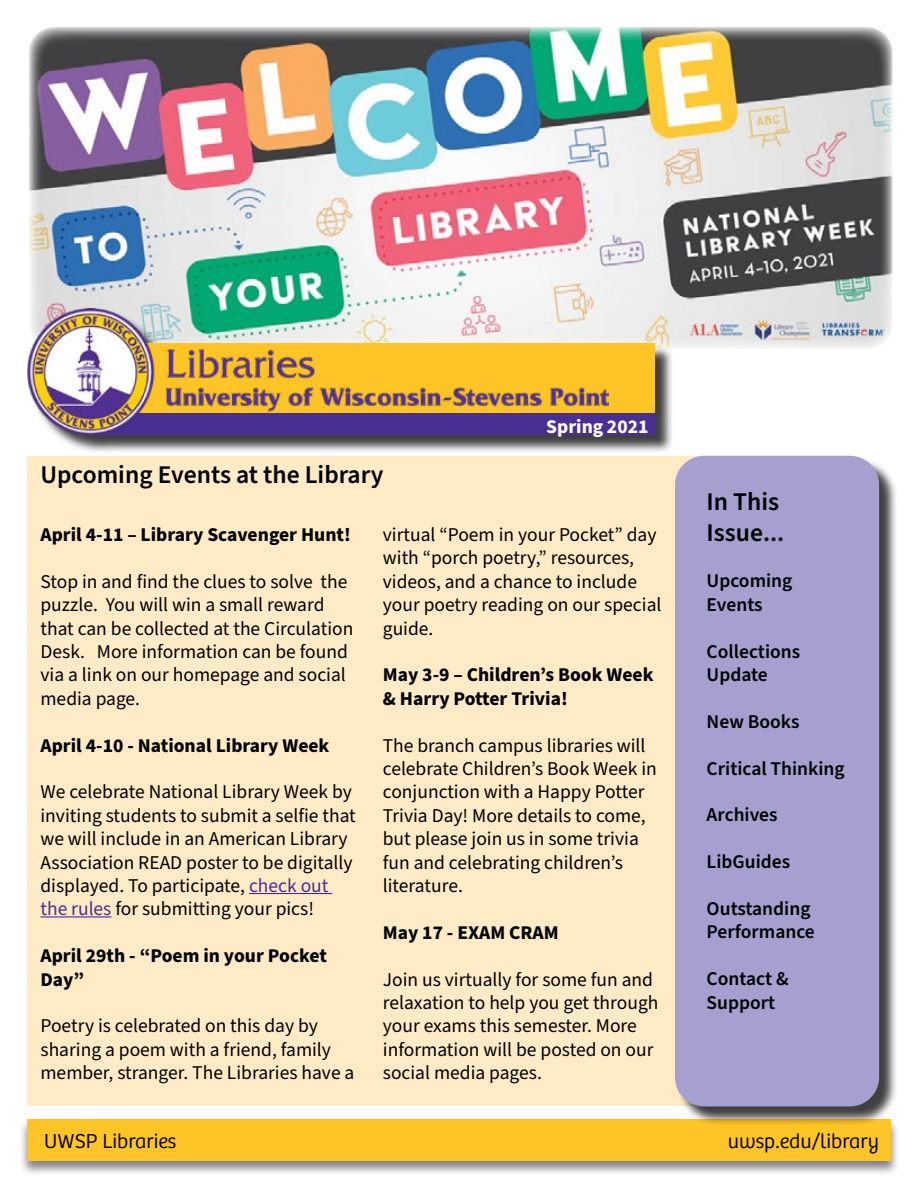
<style>
.page{position:relative;width:918px;height:1188px;background:#fff}
.page>*{position:absolute;margin:0;border:0;box-sizing:border-box;transform-origin:0 0}
.t1{font:600 25.5px/30.6px "Source Sans Pro";color:#000}
.t2{font:300 21px "Bree";color:#000}
.t3{font:19.5px/23.4px "Source Sans Pro";color:#000}
.t4{font:700 19.5px/23.4px "Source Sans Pro";color:#000}
.t5{font:600 19.5px/23.4px "Source Sans Pro";color:#000}
.t6{font:700 19.5px "Source Sans Pro";color:#fff}
.s1{color:#492f92}
</style>
<div class="page">
<div style="left:19px;top:1118px;width:881px;height:59px;background:#000;opacity:.5"></div>
<div style="left:27px;top:1120px;width:864px;height:41px;background:#ffc425"></div>
<div style="left:27px;top:457px;width:685px;height:649px;background:#ffecc6"></div>
<img style="left:29px;top:27px;width:864px;height:321px">
<div style="left:30px;top:311px;width:643px;height:143px;background:#000;opacity:.75"></div>
<div style="left:84px;top:412px;width:570px;height:23px;background:#492f92"></div>
<div style="left:42px;top:343px;width:612px;height:69px;background:#ffc425"></div>
<img style="left:27px;top:308px;width:581px;height:127px">
<hr style="left:249px;top:893px;width:83px;height:1px;background:#492f92">
<hr style="left:40px;top:916px;width:71px;height:1px;background:#492f92">
<div style="left:677px;top:458px;width:221px;height:668px;background:#000;opacity:.75"></div>
<div style="left:675px;top:456px;width:204px;height:650px;background:#a5a0cf;border-radius:29px"></div>
<p class="t6" style="left:546px;top:414px;width:104px">Spring 2021</p>
<h1 class="t1" style="left:40px;top:460px;width:344px">Upcoming Events at the Library</h1>
<p class="t4" style="left:40px;top:523px;width:312px">April 4-11 – Library Scavenger Hunt!</p>
<p class="t3" style="left:40px;top:570px;width:314px">Stop in and find the clues to solve the puzzle. You will win a small reward that can be collected at the Circulation<br>Desk. More information can be found via a link on our homepage and social media page.</p>
<p class="t4" style="left:40px;top:734px;width:290px">April 4-10 - National Library Week</p>
<p class="t3" style="left:40px;top:781px;width:317px">We celebrate National Library Week by inviting students to submit a selfie that we will include in an American Library Association READ poster to be digitally displayed. To participate, <span class="s1">check out the rules</span> for submitting your pics!</p>
<p class="t4" style="left:40px;top:945px;width:288px">April 29th - “Poem in your Pocket<br>Day”</p>
<p class="t3" style="left:40px;top:1015px;width:315px">Poetry is celebrated on this day by sharing a poem with a friend, family member, stranger. The Libraries have a</p>
<p class="t3" style="left:383px;top:524px;width:280px">virtual “Poem in your Pocket” day with “porch poetry,” resources, videos, and a chance to include your poetry reading on our special guide.</p>
<p class="t4" style="left:383px;top:664px;width:272px">May 3-9 – Children’s Book Week &amp; Harry Potter Trivia!</p>
<p class="t3" style="left:383px;top:734px;width:276px">The branch campus libraries will celebrate Children’s Book Week in conjunction with a Happy Potter<br>Trivia Day! More details to come, but please join us in some trivia fun and celebrating children’s literature.</p>
<p class="t4" style="left:383px;top:921px;width:177px">May 17 - EXAM CRAM</p>
<p class="t3" style="left:383px;top:968px;width:277px">Join us virtually for some fun and relaxation to help you get through your exams this semester. More information will be posted on our social media pages.</p>
<h1 class="t1" style="left:707px;top:487px;width:79px">In This<br>Issue...</h1>
<p class="t5" style="left:707px;top:570px;width:87px">Upcoming<br>Events</p>
<p class="t5" style="left:707px;top:640px;width:95px">Collections<br>Update</p>
<p class="t5" style="left:707px;top:710px;width:94px">New Books</p>
<p class="t5" style="left:707px;top:757px;width:140px">Critical Thinking</p>
<p class="t5" style="left:707px;top:804px;width:73px">Archives</p>
<p class="t5" style="left:707px;top:851px;width:85px">LibGuides</p>
<p class="t5" style="left:707px;top:897px;width:110px">Outstanding<br>Performance</p>
<p class="t5" style="left:707px;top:968px;width:83px">Contact &amp;<br>Support</p>
<p class="t2" style="left:44px;top:1129px;width:134px">UWSP Libraries</p>
<p class="t2" style="left:728px;top:1129px;width:153px">uwsp.edu/library</p>
</div>
